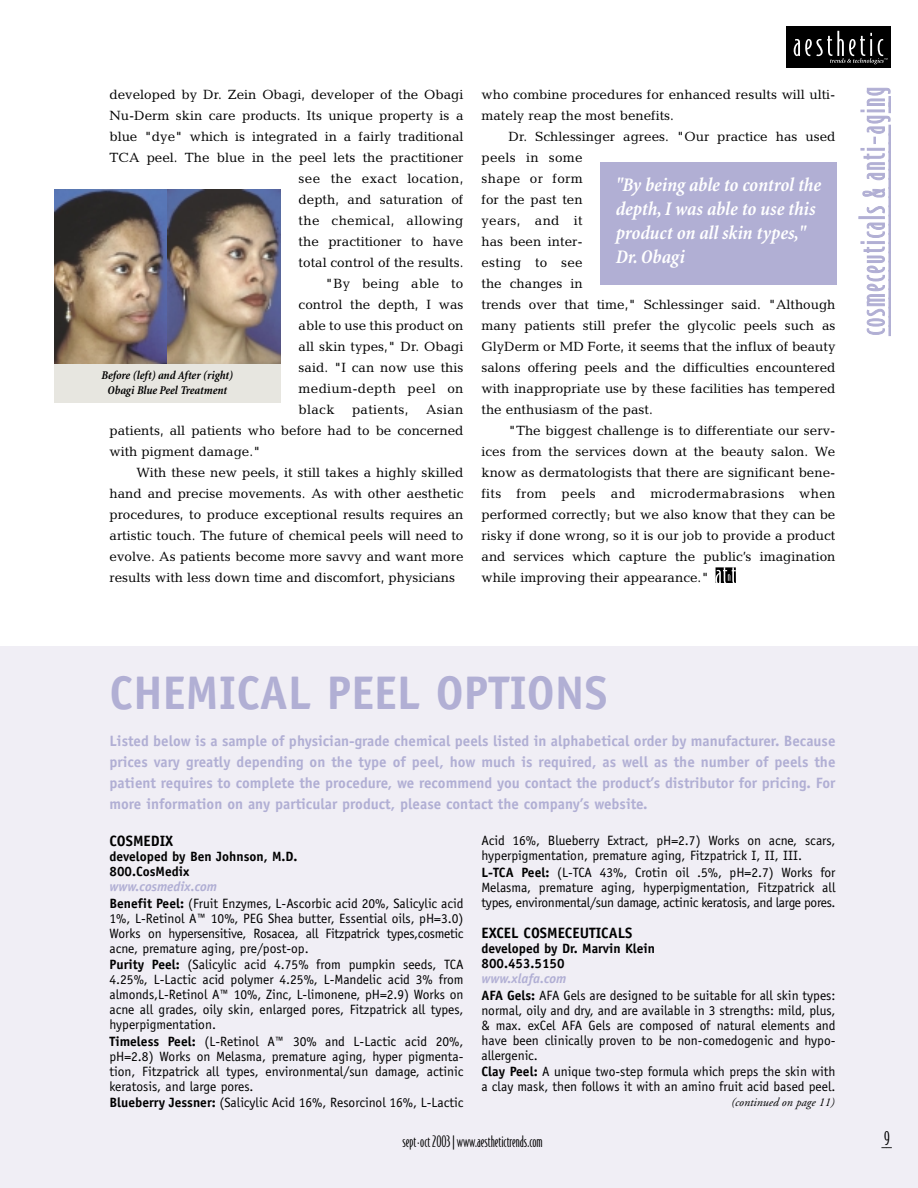
<style>
.page{position:relative;width:918px;height:1188px;background:#fff}
.page>*{position:absolute;margin:0;border:0;box-sizing:border-box;transform-origin:0 0}
.t1{font:700 47.25px "Officina Sans";color:#b1afd4}
.t2{font:italic 700 condensed 19.5px/24px "Minion";color:#fff}
.t3{font:18px "Bodega Sans";color:#000}
.t4{font:700 15px/21px "Officina Sans";color:#b1afd4;text-align:justify}
.t5{font:15px "Bodega Sans";color:#000}
.t6{font:700 15px "Officina Sans";color:#000}
.t7{font:13.5px/21px "Candida";color:#000;text-align:justify}
.t8{font:13.5px/15px "Officina Sans";color:#000;text-align:justify}
.t9{font:13.5px "Candida";letter-spacing:.02em;color:#000}
.t10{font:700 13.5px/15px "Officina Sans";color:#000}
.t11{font:italic 700 condensed 12px/15px "Minion";color:#000;text-align:center}
.t12{font:italic 12px "Adobe Garamond";color:#000}
.s1{font-weight:700;font-style:italic;color:#b1afd4}
.s2{font-weight:700}
</style>
<div class="page">
<div style="left:0;top:646px;width:918px;height:542px;background:#f0eef5"></div>
<div style="left:786px;top:27px;width:105px;height:41px;background:#000"></div>
<svg style="left:794px;top:31px;width:93px;height:33px"></svg>
<svg style="left:715px;top:567px;width:21px;height:16px"></svg>
<hr style="left:859px;top:217px;width:25px;height:2px;background:#b1afd4">
<svg style="left:861px;top:88px;width:30px;height:248px"></svg>
<div style="left:601px;top:162px;width:236px;height:123px;background:#b1afd4"></div>
<img style="left:54px;top:190px;width:113px;height:174px">
<svg style="left:167px;top:190px;width:114px;height:174px;background:#8f8078"></svg>
<div style="left:54px;top:364px;width:227px;height:39px;background:#e7e6e0"></div>
<p class="t7" style="left:110px;top:86px;width:356px">developed by Dr. Zein Obagi, developer of the Obagi</p>
<p class="t7" style="left:110px;top:107px;width:356px">Nu-Derm skin care products. Its unique property is a</p>
<p class="t7" style="left:110px;top:128px;width:356px">blue "dye" which is integrated in a fairly traditional</p>
<p class="t7" style="left:110px;top:149px;width:356px">TCA peel. The blue in the peel lets the practitioner</p>
<p class="t9" style="left:299px;top:174px;width:166px">see the exact location,</p>
<p class="t7" style="left:299px;top:191px;width:166px">depth, and saturation of</p>
<p class="t9" style="left:299px;top:216px;width:166px">the chemical, allowing</p>
<p class="t7" style="left:299px;top:233px;width:166px">the practitioner to have</p>
<p class="t7" style="left:299px;top:254px;width:166px">total control of the results.</p>
<p class="t9" style="left:326px;top:279px;width:139px">"By being able to</p>
<p class="t7" style="left:299px;top:296px;width:166px">control the depth, I was</p>
<p class="t7" style="left:299px;top:317px;width:166px">able to use this product on</p>
<p class="t7" style="left:299px;top:338px;width:166px">all skin types," Dr. Obagi</p>
<p class="t7" style="left:299px;top:359px;width:166px">said. "I can now use this</p>
<p class="t9" style="left:299px;top:384px;width:166px">medium-depth peel on</p>
<p class="t7" style="left:299px;top:401px;width:37px">black</p>
<p class="t9" style="left:352px;top:405px;width:58px">patients,</p>
<p class="t11" style="left:101px;top:368px;width:133px">Before (left) and After (right)<br>Obagi Blue Peel Treatment</p>
<p class="t7" style="left:109px;top:401px;width:356px;text-indent:317px">Asian patients, all patients who before had to be concerned with pigment damage."</p>
<p class="t7" style="left:109px;top:464px;width:356px;text-indent:27px">With these new peels, it still takes a highly skilled hand and precise movements. As with other aesthetic procedures, to produce exceptional results requires an artistic touch. The future of chemical peels will need to evolve. As patients become more savvy and want more results with less down time and discomfort, physicians</p>
<p class="t7" style="left:481px;top:86px;width:356px">who combine procedures for enhanced results will ulti&shy;mately reap the most benefits.</p>
<p class="t7" style="left:481px;top:128px;width:356px;text-align:left;text-indent:27px">Dr. Schlessinger agrees. "Our practice has used peels in some<br>shape or form<br>for the past ten<br>years, and it<br>has been inter-<br>esting to see<br>the changes in<br>trends over that time," Schlessinger said. "Although many patients still prefer the glycolic peels such as<br>GlyDerm or MD Forte, it seems that the influx of beauty salons offering peels and the difficulties encountered with inappropriate use by these facilities has tempered the enthusiasm of the past.</p>
<p class="t7" style="left:481px;top:422px;width:356px;text-indent:27px">"The biggest challenge is to differentiate our serv&shy;ices from the services down at the beauty salon. We know as dermatologists that there are significant bene&shy;fits from peels and microdermabrasions when performed correctly; but we also know that they can be risky if done wrong, so it is our job to provide a product and services which capture the public’s imagination while improving their appearance."</p>
<h2 class="t2" style="left:616px;top:174px;width:207px">"By being able to control the depth, I was able to use this product on all skin types,"<br>Dr. Obagi</h2>
<h1 class="t1" style="left:110px;top:675px;width:499px">CHEMICAL PEEL OPTIONS</h1>
<p class="t4" style="left:110px;top:732px;width:728px">Listed below is a sample of physician-grade chemical peels listed in alphabetical order by manufacturer. Because prices vary greatly depending on the type of peel, how much is required, as well as the number of peels the patient requires to complete the procedure, we recommend you contact the product’s distributor for pricing. For more information on any particular product, please contact the company’s website.</p>
<p class="t6" style="left:110px;top:835px;width:65px">COSMEDIX</p>
<p class="t10" style="left:110px;top:850px;width:190px">developed by Ben Johnson, M.D.<br>800.CosMedix</p>
<p class="t8" style="left:110px;top:880px;width:356px;line-height:16.5px"><span class="s1">www.cosmedix.com<br></span><span class="s2">Benefit Peel:</span> (Fruit Enzymes, L-Ascorbic acid 20%, Salicylic acid</p>
<p class="t8" style="left:110px;top:912px;width:356px">1%, L-Retinol A™ 10%, PEG Shea butter, Essential oils, pH=3.0)<br>Works on hypersensitive, Rosacea, all Fitzpatrick types,cosmetic acne, premature aging, pre/post-op.</p>
<p class="t8" style="left:110px;top:958px;width:356px"><span class="s2">Purity Peel:</span> (Salicylic acid 4.75% from pumpkin seeds, TCA 4.25%, L-Lactic acid polymer 4.25%, L-Mandelic acid 3% from almonds,L-Retinol A™ 10%, Zinc, L-limonene, pH=2.9) Works on acne all grades, oily skin, enlarged pores, Fitzpatrick all types, hyperpigmentation.</p>
<p class="t8" style="left:110px;top:1035px;width:356px"><span class="s2">Timeless Peel:</span> (L-Retinol A™ 30% and L-Lactic acid 20%, pH=2.8) Works on Melasma, premature aging, hyper pigmenta&shy;tion, Fitzpatrick all types, environmental/sun damage, actinic keratosis, and large pores.</p>
<p class="t8" style="left:110px;top:1096px;width:356px"><span class="s2">Blueberry Jessner:</span> (Salicylic Acid 16%, Resorcinol 16%, L-Lactic</p>
<p class="t8" style="left:481px;top:834px;width:356px">Acid 16%, Blueberry Extract, pH=2.7) Works on acne, scars, hyperpigmentation, premature aging, Fitzpatrick I, II, III.</p>
<p class="t8" style="left:482px;top:866px;width:356px"><span class="s2">L-TCA Peel:</span> (L-TCA 43%, Crotin oil .5%, pH=2.7) Works for Melasma, premature aging, hyperpigmentation, Fitzpatrick all types, environmental/sun damage, actinic keratosis, and large pores.</p>
<p class="t6" style="left:482px;top:927px;width:152px">EXCEL COSMECEUTICALS</p>
<p class="t10" style="left:482px;top:942px;width:175px">developed by Dr. Marvin Klein<br>800.453.5150</p>
<p class="t8" style="left:482px;top:972px;width:356px;line-height:16.5px"><span class="s1">www.xlafa.com<br></span><span class="s2">AFA Gels:</span> AFA Gels are designed to be suitable for all skin types:</p>
<p class="t8" style="left:482px;top:1004px;width:356px">normal, oily and dry, and are available in 3 strengths: mild, plus, &amp; max. exCel AFA Gels are composed of natural elements and have been clinically proven to be non-comedogenic and hypo&shy;allergenic.</p>
<p class="t8" style="left:481px;top:1065px;width:356px"><span class="s2">Clay Peel:</span> A unique two-step formula which preps the skin with a clay mask, then follows it with an amino fruit acid based peel.</p>
<p class="t12" style="left:731px;top:1098px;width:105px">(continued on page 11)</p>
<p class="t5" style="left:402px;top:1137px;width:142px">sept. oct 2003 | www.aesthetictrends.com</p>
<h3 class="t3" style="left:882px;top:1133px;width:12px">_ _9</h3>
</div>
